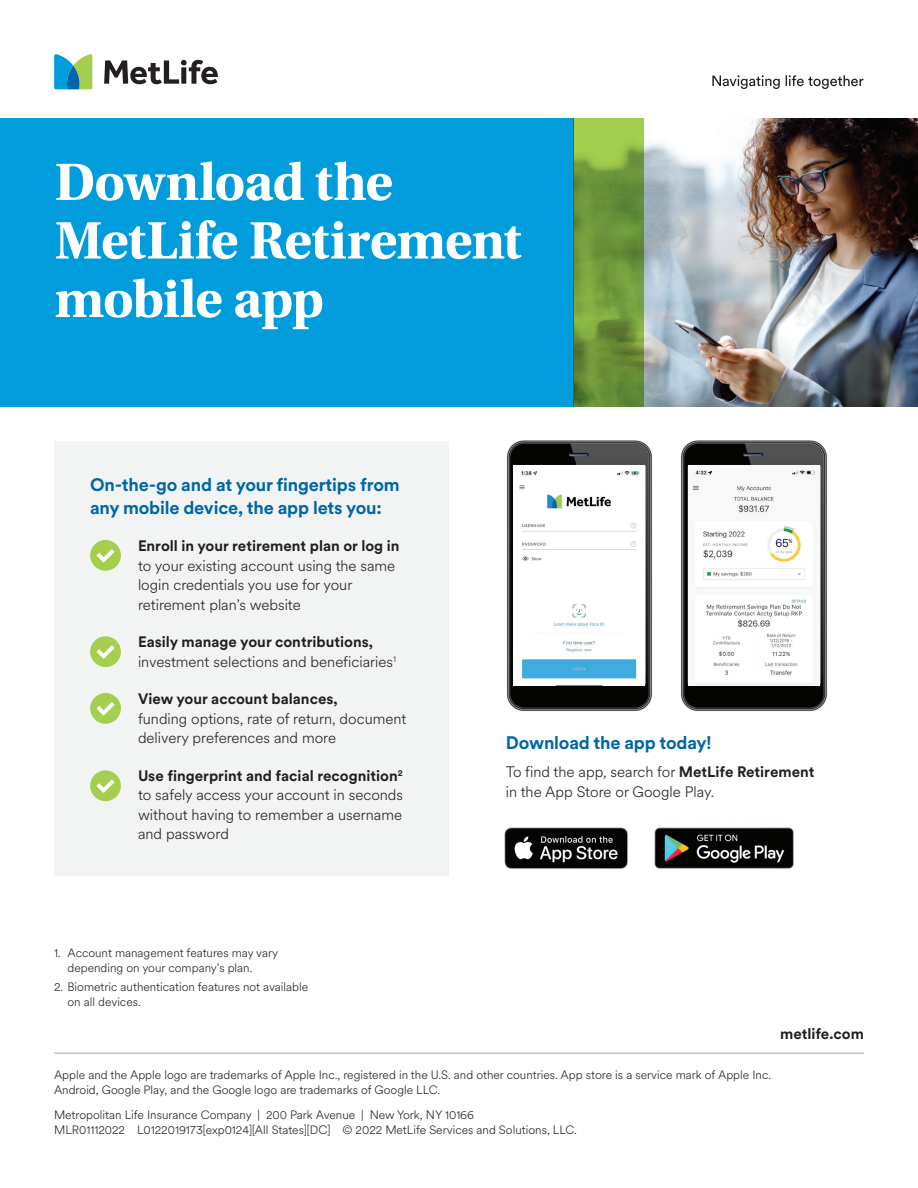
<style>
.page{position:relative;width:918px;height:1188px;background:#fff}
.page>*{position:absolute;margin:0;border:0;box-sizing:border-box;transform-origin:0 0}
.t1{font:700 55.5px/58.5px "Utopia Std";letter-spacing:-.02em;color:#fff}
.t2{font:700 18px/22.5px "Met Life Circular";letter-spacing:-.01em;color:#0066a5}
.t3{font:300 15px/19.5px "Met Life Circular";color:#231f20}
.t4{font:700 15px "Met Life Circular";color:#231f20}
.t5{font:300 12px/15px "Met Life Circular";color:#231f20}
.s1{font-weight:700}
</style>
<div class="page">
<div style="left:0;top:119px;width:573px;height:288px;background:#009cdc"></div>
<svg style="left:712px;top:75px;width:151px;height:14px"></svg>
<div style="left:54px;top:442px;width:394px;height:434px;background:#f2f4f3"></div>
<svg style="left:104px;top:60px;width:114px;height:24px"></svg>
<svg style="left:54px;top:54px;width:38px;height:35px"></svg>
<img style="left:644px;top:119px;width:274px;height:288px">
<svg style="left:573px;top:119px;width:71px;height:288px"></svg>
<hr style="left:54px;top:1053px;width:810px;height:1px;background:#a3a7a9">
<img style="left:504px;top:827px;width:124px;height:42px">
<img style="left:654px;top:827px;width:140px;height:42px">
<div style="left:90px;top:540px;width:31px;height:31px;background:#a4cf4e;border-radius:50%"></div>
<svg style="left:96px;top:549px;width:19px;height:14px"></svg>
<div style="left:90px;top:636px;width:31px;height:31px;background:#a4cf4e;border-radius:50%"></div>
<svg style="left:96px;top:645px;width:19px;height:14px"></svg>
<div style="left:90px;top:693px;width:31px;height:31px;background:#a4cf4e;border-radius:50%"></div>
<svg style="left:96px;top:702px;width:19px;height:14px"></svg>
<div style="left:90px;top:770px;width:31px;height:31px;background:#a4cf4e;border-radius:50%"></div>
<svg style="left:96px;top:779px;width:19px;height:14px"></svg>
<img style="left:681px;top:675px;width:146px;height:36px">
<img style="left:681px;top:440px;width:146px;height:235px">
<img style="left:689px;top:466px;width:130px;height:219px">
<img style="left:506px;top:675px;width:147px;height:37px">
<img style="left:506px;top:440px;width:146px;height:235px">
<img style="left:514px;top:466px;width:130px;height:219px">
<h1 class="t1" style="left:55px;top:153px;width:469px">Download the<br>MetLife Retirement mobile app</h1>
<h2 class="t2" style="left:90px;top:473px;width:311px">On-the-go and at your fingertips from any mobile device, the app lets you:</h2>
<p class="t4" style="left:138px;top:536px;width:263px">Enroll in your retirement plan or log in</p>
<p class="t3" style="left:138px;top:555px;width:259px">to your existing account using the same login credentials you use for your retirement plan’s website</p>
<p class="t3" style="left:138px;top:632px;width:260px"><span class="s1">Easily manage your contributions, </span>investment selections and beneficiaries<sup>1</sup></p>
<p class="t4" style="left:138px;top:689px;width:201px">View your account balances,</p>
<p class="t3" style="left:138px;top:708px;width:270px">funding options, rate of return, document delivery preferences and more</p>
<p class="t3" style="left:138px;top:765px;width:267px;text-align:justify"><span class="s1">Use fingerprint and facial recognition</span><sup>2 </sup>to safely access your account in seconds without having to remember a username and password</p>
<p class="t5" style="left:68px;top:945px;width:212px;text-indent:-14px">1. Account management features may vary depending on your company’s plan.</p>
<p class="t5" style="left:68px;top:979px;width:242px;text-indent:-14px">2. Biometric authentication features not available on all devices.</p>
<h2 class="t2" style="left:506px;top:730px;width:207px">Download the app today!</h2>
<p class="t3" style="left:506px;top:762px;width:310px">To find the app, search for <span class="s1">MetLife Retirement </span>in the App Store or Google Play.</p>
<p class="t4" style="left:780px;top:1023px;width:85px">metlife.com</p>
<p class="t5" style="left:54px;top:1066px;width:719px">Apple and the Apple logo are trademarks of Apple Inc., registered in the U.S. and other countries. App store is a service mark of Apple Inc.<br>Android, Google Play, and the Google logo are trademarks of Google LLC.</p>
<p class="t5" style="left:54px;top:1107px;width:525px">Metropolitan Life Insurance Company | 200 Park Avenue | New York, NY 10166<br>MLR01112022 L0122019173[exp0124][All States][DC] © 2022 MetLife Services and Solutions, LLC.</p>
</div>
